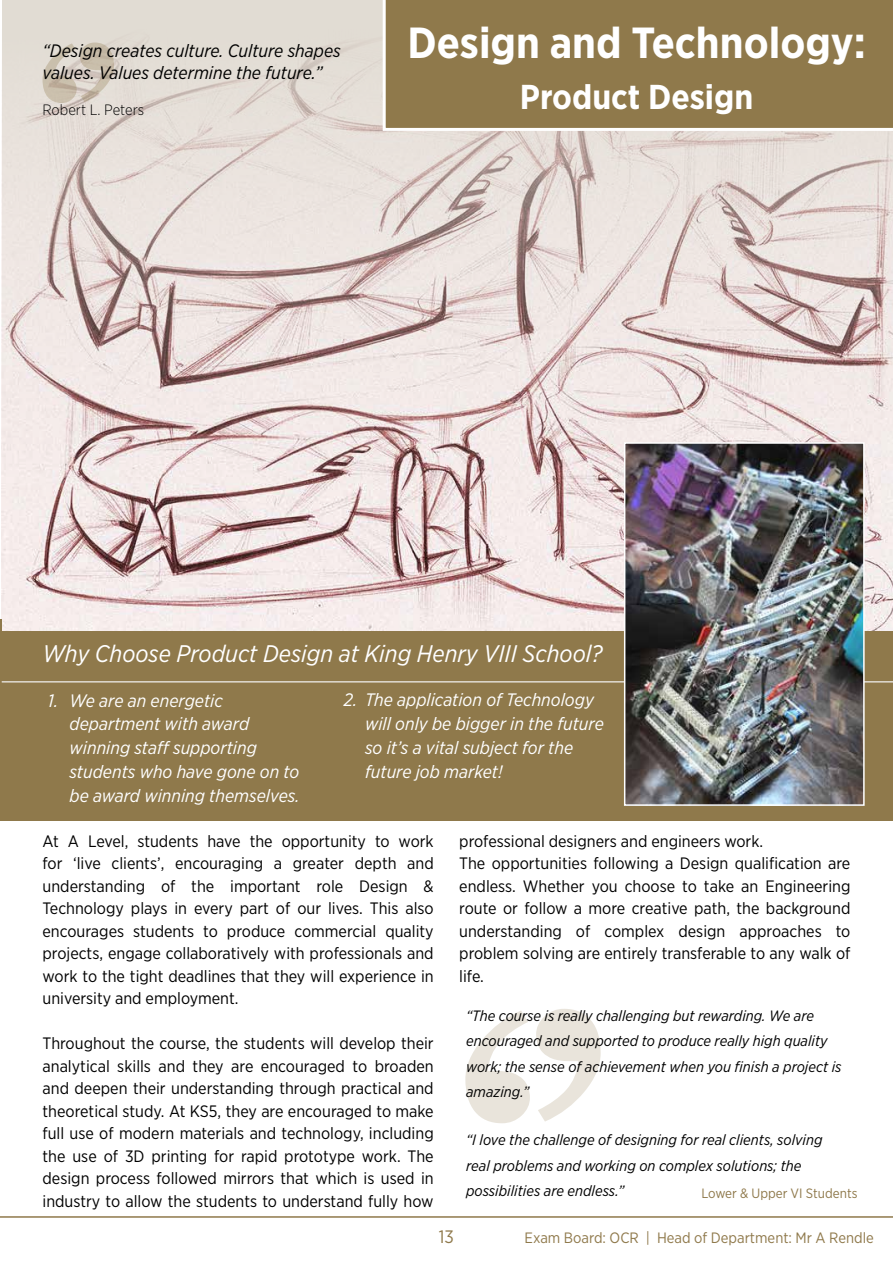
<style>
.page{position:relative;width:893px;height:1263px;background:#fff}
.page>*{position:absolute;margin:0;border:0;box-sizing:border-box;transform-origin:0 0}
.t1{font:700 43.5px "Gotham Narrow";color:#fff}
.t2{font:700 34.5px "Gotham Narrow";color:#fff}
.t3{font:italic 24px "Gotham Narrow";color:#fff}
.t4{font:italic 18px/24px "Gotham Narrow";color:#fff}
.t5{font:italic 18px/21.6px "Gotham Narrow";color:#000}
.t6{font:18px "Gotham Narrow";color:#8f794b}
.t7{font:16.5px/22.5px "Gotham Narrow";color:#000;text-align:justify}
.t8{font:italic 15px/25.5px "Gotham Narrow";color:#000}
.t9{font:15px "Gotham Narrow";color:#8f794b}
.t10{font:300 15px "Gotham Narrow";color:#000}
.t11{font:13.5px "Gotham Narrow";color:#8f794b}
</style>
<div class="page">
<hr style="left:0;top:1216px;width:893px;height:2px;background:#8f794b">
<img style="left:1px;top:0;width:892px;height:631px">
<div style="left:383px;top:0;width:510px;height:131px;background:#8f794b"></div>
<hr style="left:0;top:620px;width:2px;height:148px;background:#8f794b">
<div style="left:0;top:631px;width:893px;height:190px;background:#8f794b"></div>
<hr style="left:2px;top:681px;width:891px;height:1px;background:#e1dcd3">
<svg style="left:43px;top:43px;width:71px;height:60px;background:#d1c7ba"></svg>
<svg style="left:465px;top:1011px;width:65px;height:112px"></svg>
<svg style="left:536px;top:1009px;width:65px;height:112px"></svg>
<img style="left:627px;top:445px;width:235px;height:358px">
<div style="left:624px;top:442px;width:241px;height:364px;border:2px solid #fff"></div>
<p class="t5" style="left:43px;top:39px;width:300px">“Design creates culture. Culture shapes values. Values determine the future.”</p>
<p class="t10" style="left:43px;top:100px;width:103px">Robert L. Peters</p>
<h1 class="t1" style="left:407px;top:15px;width:460px">Design and Technology:</h1>
<h2 class="t2" style="left:520px;top:75px;width:235px">Product Design</h2>
<h3 class="t3" style="left:43px;top:639px;width:562px">Why Choose Product Design at King Henry VIII School?</h3>
<p class="t4" style="left:70px;top:688px;width:232px;text-indent:-21px">1. We are an energetic department with award winning staff supporting students who have gone on to be award winning themselves.</p>
<p class="t4" style="left:365px;top:688px;width:240px;text-indent:-21px">2. The application of Technology will only be bigger in the future so it’s a vital subject for the future job market!</p>
<p class="t7" style="left:43px;top:829px;width:393px">At A Level, students have the opportunity to work for ‘live clients’, encouraging a greater depth and understanding of the important role Design &amp; Technology plays in every part of our lives. This also encourages students to produce commercial quality projects, engage collaboratively with professionals and work to the tight deadlines that they will experience in university and employment.</p>
<p class="t7" style="left:43px;top:1032px;width:393px">Throughout the course, the students will develop their analytical skills and they are encouraged to broaden and deepen their understanding through practical and theoretical study. At KS5, they are encouraged to make full use of modern materials and technology, including the use of 3D printing for rapid prototype work. The design process followed mirrors that which is used in industry to allow the students to understand fully how</p>
<p class="t7" style="left:459px;top:829px;width:393px;text-align:left">professional designers and engineers work.<br>The opportunities following a Design qualification are endless. Whether you choose to take an Engineering route or follow a more creative path, the background understanding of complex design approaches to problem solving are entirely transferable to any walk of life.</p>
<p class="t8" style="left:466px;top:1002px;width:377px">“The course is really challenging but rewarding. We are encouraged and supported to produce really high quality work; the sense of achievement when you finish a project is amazing.”</p>
<p class="t8" style="left:466px;top:1127px;width:358px">“I love the challenge of designing for real clients, solving real problems and working on complex solutions; the possibilities are endless.”</p>
<p class="t11" style="left:701px;top:1185px;width:158px">Lower &amp; Upper VI Students</p>
<p class="t6" style="left:439px;top:1226px;width:17px">13</p>
<p class="t9" style="left:525px;top:1228px;width:351px">Exam Board: OCR | Head of Department: Mr A Rendle</p>
</div>
